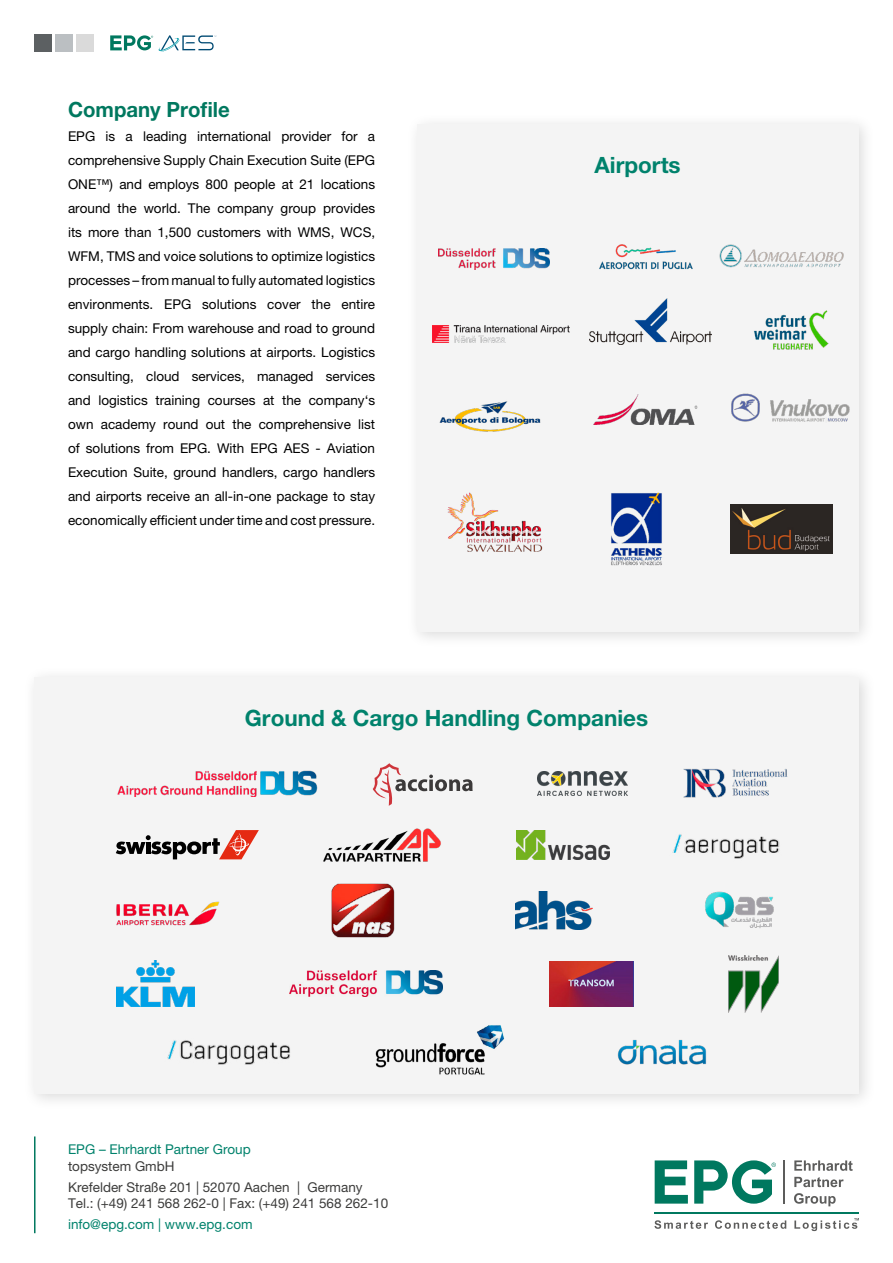
<style>
.page{position:relative;width:893px;height:1263px;background:#fff}
.page>*{position:absolute;margin:0;border:0;box-sizing:border-box;transform-origin:0 0}
.t1{font:700 22.5px "Helvetica Neue LT Pro";color:#00826c}
.t2{font:700 21px "Helvetica Neue LT Pro";color:#00785f}
.t3{font:13.5px/24px "Helvetica Neue LT Pro";color:#000;text-align:justify}
.t4{font:13.5px/20.7px "Helvetica Neue LT Pro";color:#3c3c3b}
.t5{font:13.5px "Helvetica Neue LT Pro";color:#00826c}
</style>
<div class="page">
<div style="left:406px;top:113px;width:469px;height:536px;background:#000;opacity:.15"></div>
<div style="left:417px;top:124px;width:441px;height:507px;background:#f4f4f4"></div>
<div style="left:23px;top:666px;width:853px;height:445px;background:#000;opacity:.15"></div>
<div style="left:34px;top:677px;width:825px;height:416px;background:#f4f4f4"></div>
<div style="left:34px;top:34px;width:17px;height:17px;background:#5c6062"></div>
<div style="left:55px;top:34px;width:17px;height:17px;background:#bbbfc2"></div>
<div style="left:76px;top:34px;width:18px;height:17px;background:#dadada"></div>
<hr style="left:34px;top:1136px;width:2px;height:97px;background:#00785f">
<svg style="left:110px;top:35px;width:106px;height:17px"></svg>
<hr style="left:655px;top:1212px;width:204px;height:1px;background:#00785f">
<svg style="left:655px;top:1160px;width:33px;height:43px"></svg>
<svg style="left:794px;top:1160px;width:59px;height:11px"></svg>
<svg style="left:794px;top:1177px;width:50px;height:10px"></svg>
<svg style="left:794px;top:1193px;width:42px;height:13px"></svg>
<svg style="left:654px;top:1220px;width:54px;height:9px"></svg>
<svg style="left:715px;top:1220px;width:71px;height:9px"></svg>
<svg style="left:794px;top:1218px;width:65px;height:13px"></svg>
<svg style="left:694px;top:1160px;width:82px;height:44px"></svg>
<hr style="left:783px;top:1160px;width:2px;height:43px;background:#5c5c5b">
<img style="left:116px;top:961px;width:79px;height:45px">
<img style="left:515px;top:892px;width:78px;height:37px">
<img style="left:375px;top:1025px;width:129px;height:50px">
<img style="left:331px;top:883px;width:64px;height:55px">
<img style="left:705px;top:891px;width:69px;height:37px">
<img style="left:290px;top:971px;width:153px;height:26px">
<img style="left:323px;top:828px;width:118px;height:34px">
<img style="left:117px;top:770px;width:201px;height:27px">
<svg style="left:116px;top:830px;width:143px;height:29px"></svg>
<img style="left:617px;top:1039px;width:89px;height:26px">
<img style="left:116px;top:901px;width:104px;height:25px">
<img style="left:516px;top:830px;width:93px;height:29px">
<img style="left:549px;top:961px;width:84px;height:45px">
<img style="left:728px;top:955px;width:51px;height:57px">
<svg style="left:373px;top:763px;width:100px;height:43px"></svg>
<img style="left:683px;top:768px;width:105px;height:30px">
<img style="left:537px;top:771px;width:91px;height:24px">
<img style="left:672px;top:834px;width:108px;height:25px">
<img style="left:167px;top:1040px;width:123px;height:25px">
<img style="left:439px;top:401px;width:102px;height:31px">
<img style="left:599px;top:244px;width:94px;height:26px">
<img style="left:611px;top:492px;width:51px;height:74px">
<img style="left:730px;top:504px;width:103px;height:49px">
<img style="left:719px;top:244px;width:125px;height:24px">
<img style="left:754px;top:310px;width:75px;height:40px">
<img style="left:438px;top:249px;width:111px;height:21px">
<img style="left:593px;top:395px;width:105px;height:30px">
<img style="left:447px;top:492px;width:96px;height:60px">
<img style="left:433px;top:326px;width:136px;height:17px">
<img style="left:731px;top:393px;width:119px;height:29px">
<img style="left:590px;top:299px;width:121px;height:46px">
<h2 class="t2" style="left:68px;top:97px;width:163px">Company Profile</h2>
<p class="t3" style="left:68px;top:124px;width:309px">EPG is a leading international provider for a comprehensive Supply Chain Execution Suite (EPG ONE™) and employs 800 people at 21 locations around the world. The company group provides its more than 1,500 customers with WMS, WCS, WFM, TMS and voice solutions to optimize logistics processes – from manual to fully automated logistics environments. EPG solutions cover the entire supply chain: From warehouse and road to ground and cargo handling solutions at airports. Logistics consulting, cloud services, managed services and logistics training courses at the company‘s own academy round out the comprehensive list of solutions from EPG. With EPG AES - Aviation Execution Suite, ground handlers, cargo handlers and airports receive an all-in-one package to stay economically efficient under time and cost pressure.</p>
<h1 class="t1" style="left:594px;top:151px;width:88px">Airports</h1>
<h1 class="t1" style="left:245px;top:703px;width:405px">Ground &amp; Cargo Handling Companies</h1>
<p class="t5" style="left:68px;top:1141px;width:184px">EPG – Ehrhardt Partner Group</p>
<p class="t4" style="left:68px;top:1155px;width:296px">topsystem GmbH<br>Krefelder Straße 201 | 52070 Aachen | Germany</p>
<p class="t4" style="left:68px;top:1193px;width:322px">Tel.: (+49) 241 568 262-0 | Fax: (+49) 241 568 262-10</p>
<p class="t5" style="left:68px;top:1216px;width:186px">info@epg.com | www.epg.com</p>
</div>
